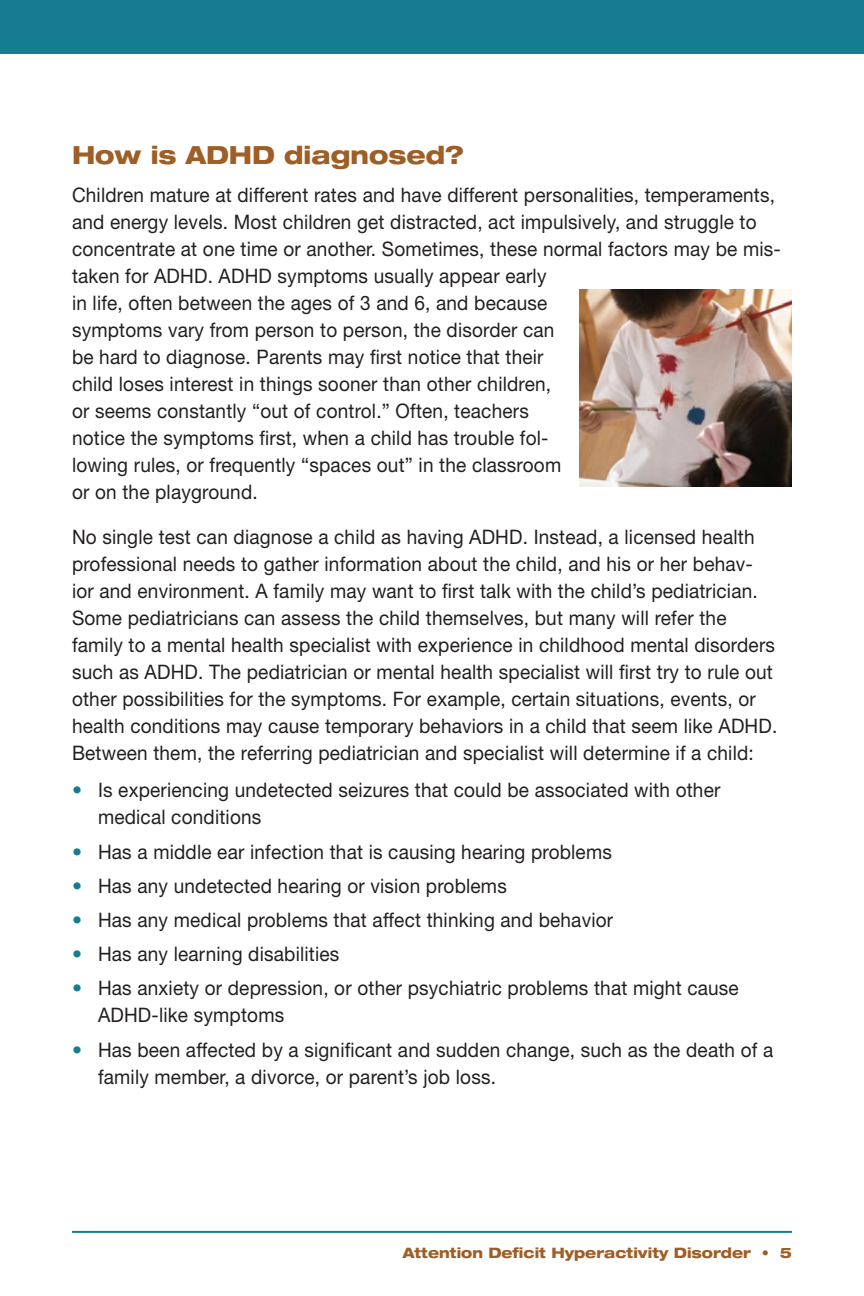
<style>
.page{position:relative;width:864px;height:1296px;background:#fff}
.page>*{position:absolute;margin:0;border:0;box-sizing:border-box;transform-origin:0 0}
._1a__Header{font:800 expanded 25px "Helvetica Neue";color:#9e5e25;scale:.95 1}
._2b__Body_Text_-_bef{font:20px/27px "Helvetica Neue";letter-spacing:.01em;color:#231f20;scale:.95 1}
._2a__Body_Text{font:20px/27px "Helvetica Neue";letter-spacing:.01em;color:#231f20;scale:.95 1}
._3a__Bullet-body_tex{font:20px/27px "Helvetica Neue";letter-spacing:.01em;color:#231f20;scale:.95 1}
.t1{font:800 expanded 14.4px "Helvetica Neue";color:#9e5e25;scale:.95 1}
.s1{font-weight:700;color:#167d90}
.s2{font-weight:900;font-stretch:normal}
</style>
<div class="page">
<div style="left:0;top:0;width:864px;height:54px;background:#167d90"></div>
<hr style="left:72px;top:1231px;width:720px;height:2px;background:#167d90">
<img style="left:579px;top:289px;width:213px;height:198px">
<p class="_1a__Header" style="left:72px;top:139px;width:414px">How is ADHD diagnosed?</p>
<p class="_2a__Body_Text" style="left:72px;top:181px;width:748px">Children mature at different rates and have different personalities, temperaments, and energy levels. Most children get distracted, act impulsively, and struggle to concentrate at one time or another. Sometimes, these normal factors may be mis&shy;taken for ADHD. ADHD symptoms usually appear early<br>in life, often between the ages of 3 and 6, and because<br>symptoms vary from person to person, the disorder can<br>be hard to diagnose. Parents may first notice that their<br>child loses interest in things sooner than other children,<br>or seems constantly “out of control.” Often, teachers<br>notice the symptoms first, when a child has trouble fol-<br>lowing rules, or frequently “spaces out” in the classroom<br>or on the playground.</p>
<p class="_2b__Body_Text_-_bef" style="left:72px;top:523px;width:744px">No single test can diagnose a child as having ADHD. Instead, a licensed health professional needs to gather information about the child, and his or her behav&shy;ior and environment. A family may want to first talk with the child’s pediatrician.<br>Some pediatricians can assess the child themselves, but many will refer the family to a mental health specialist with experience in childhood mental disorders such as ADHD. The pediatrician or mental health specialist will first try to rule out other possibilities for the symptoms. For example, certain situations, events, or health conditions may cause temporary behaviors in a child that seem like ADHD.<br>Between them, the referring pediatrician and specialist will determine if a child:</p>
<p class="_3a__Bullet-body_tex" style="left:98px;top:776px;width:657px;text-indent:-26px"><span class="s1">•</span> Is experiencing undetected seizures that could be associated with other medical conditions</p>
<p class="_3a__Bullet-body_tex" style="left:72px;top:838px;width:570px"><span class="s1">•</span> Has a middle ear infection that is causing hearing problems</p>
<p class="_3a__Bullet-body_tex" style="left:72px;top:872px;width:459px"><span class="s1">•</span> Has any undetected hearing or vision problems</p>
<p class="_3a__Bullet-body_tex" style="left:72px;top:906px;width:571px"><span class="s1">•</span> Has any medical problems that affect thinking and behavior</p>
<p class="_3a__Bullet-body_tex" style="left:72px;top:940px;width:283px"><span class="s1">•</span> Has any learning disabilities</p>
<p class="_3a__Bullet-body_tex" style="left:98px;top:974px;width:676px;text-indent:-26px"><span class="s1">•</span> Has anxiety or depression, or other psychiatric problems that might cause<br>ADHD-like symptoms</p>
<p class="_3a__Bullet-body_tex" style="left:98px;top:1036px;width:712px;text-indent:-26px"><span class="s1">•</span> Has been affected by a significant and sudden change, such as the death of a family member, a divorce, or parent’s job loss.</p>
<p class="t1" style="left:403px;top:1244px;width:387px">Attention Deficit Hyperactivity Disorder <span class="s2">•</span></p>
</div>
